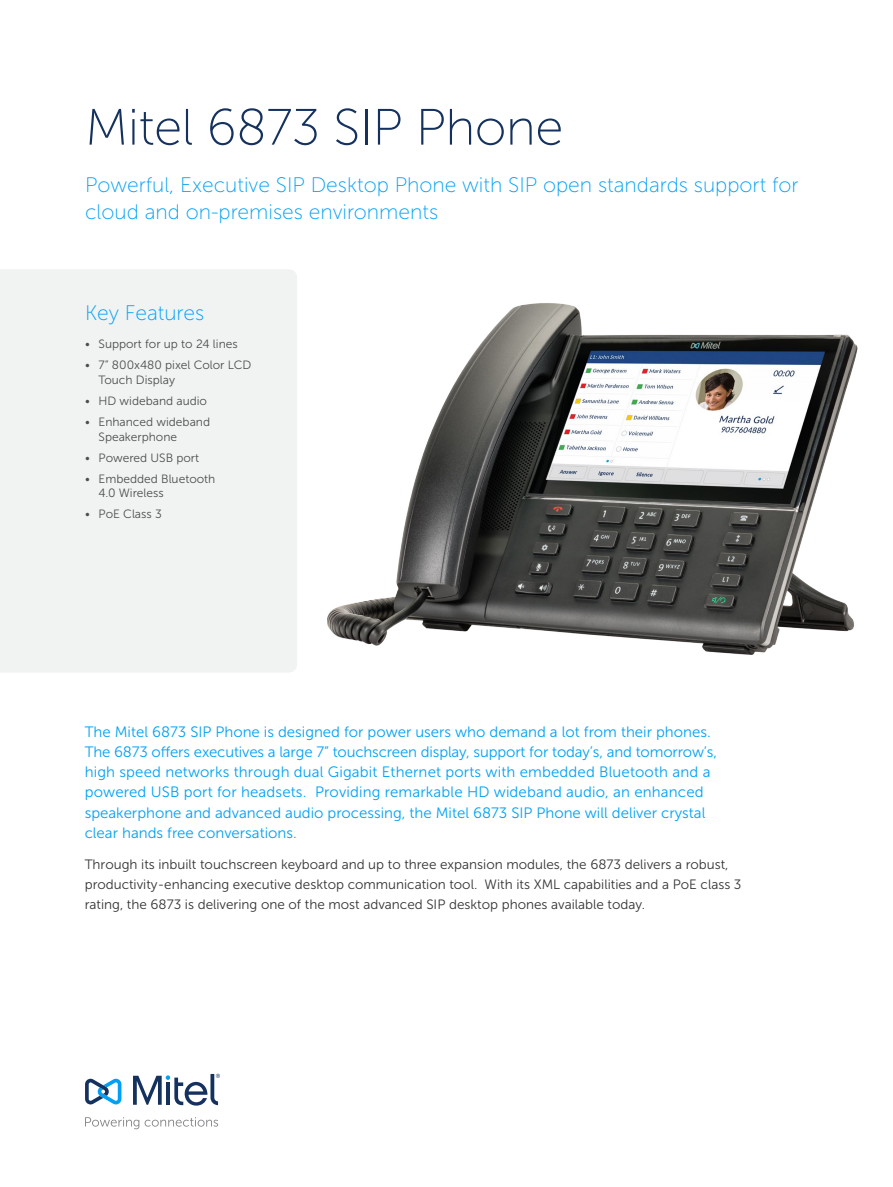
<style>
.page{position:relative;width:893px;height:1187px;background:#fff}
.page>*{position:absolute;margin:0;border:0;box-sizing:border-box;transform-origin:0 0}
.t1{font:51px "Museo Sans 100";letter-spacing:-.01em;color:#15325f}
.t2{font:21px/27px "Museo Sans 100";color:#00a1f4}
.t3{font:15px/20.2px "Museo Sans 300";color:#00a1f4}
.t4{font:13.5px/20.2px "Museo Sans 300";color:#333}
.t5{font:12px/14.4px "Museo Sans 300";color:#4d4d4d}
</style>
<div class="page">
<svg style="left:85px;top:1117px;width:54px;height:12px"></svg>
<svg style="left:145px;top:1117px;width:73px;height:9px"></svg>
<svg style="left:85px;top:1078px;width:36px;height:26px"></svg>
<svg style="left:133px;top:1073px;width:87px;height:32px"></svg>
<div style="left:0;top:270px;width:297px;height:402px;background:#f1f2f2"></div>
<img style="left:327px;top:303px;width:531px;height:352px">
<h1 class="t1" style="left:85px;top:100px;width:480px">Mitel 6873 SIP Phone</h1>
<h2 class="t2" style="left:85px;top:171px;width:715px">Powerful, Executive SIP Desktop Phone with SIP open standards support for cloud and on-premises environments</h2>
<h2 class="t2" style="left:85px;top:300px;width:121px">Key Features</h2>
<p class="t5" style="left:85px;top:337px;width:154px">• Support for up to 24 lines</p>
<p class="t5" style="left:99px;top:358px;width:154px;text-indent:-14px">• 7” 800x480 pixel Color LCD<br>Touch Display</p>
<p class="t5" style="left:85px;top:393px;width:124px">• HD wideband audio</p>
<p class="t5" style="left:99px;top:415px;width:113px;text-indent:-14px">• Enhanced wideband<br>Speakerphone</p>
<p class="t5" style="left:85px;top:450px;width:116px">• Powered USB port</p>
<p class="t5" style="left:99px;top:471px;width:118px;text-indent:-14px">• Embedded Bluetooth<br>4.0 Wireless</p>
<p class="t5" style="left:85px;top:507px;width:78px">• PoE Class 3</p>
<p class="t3" style="left:85px;top:721px;width:634px">The Mitel 6873 SIP Phone is designed for power users who demand a lot from their phones.<br>The 6873 offers executives a large 7” touchscreen display, support for today’s, and tomorrow’s, high speed networks through dual Gigabit Ethernet ports with embedded Bluetooth and a powered USB port for headsets. Providing remarkable HD wideband audio, an enhanced speakerphone and advanced audio processing, the Mitel 6873 SIP Phone will deliver crystal clear hands free conversations.</p>
<p class="t4" style="left:85px;top:854px;width:658px">Through its inbuilt touchscreen keyboard and up to three expansion modules, the 6873 delivers a robust, productivity-enhancing executive desktop communication tool. With its XML capabilities and a PoE class 3 rating, the 6873 is delivering one of the most advanced SIP desktop phones available today.</p>
</div>
